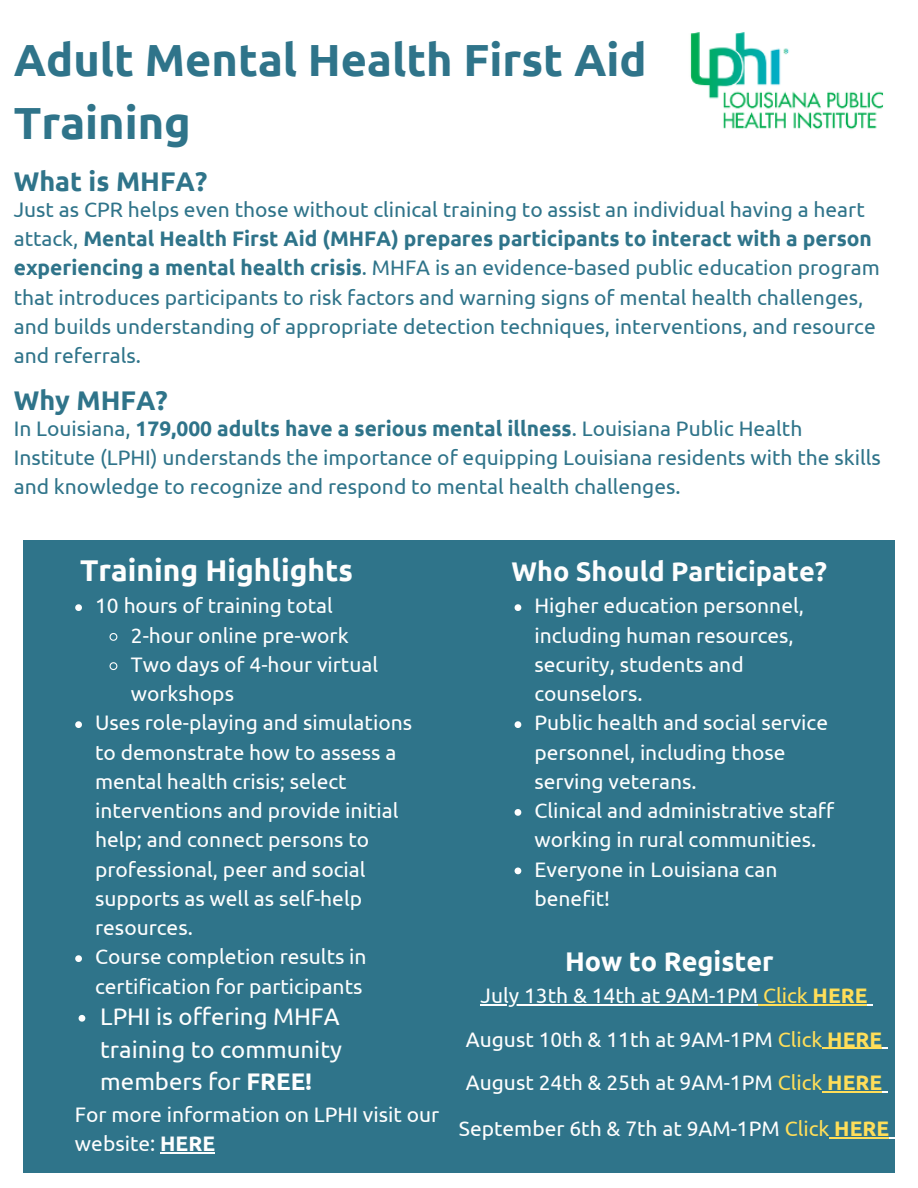
<style>
.page{position:relative;width:918px;height:1188px;background:#fff}
.page>*{position:absolute;margin:0;border:0;box-sizing:border-box;transform-origin:0 0}
.t1{font:700 45px/63px "Ubuntu";color:#2f748a}
.t2{font:700 30px "Ubuntu";color:#fefefe}
.t3{font:700 27px "Ubuntu";color:#fefefe}
.t4{font:700 27px "Ubuntu";color:#2f748a}
.t5{font:24px/32.7px "Ubuntu";color:#fefefe;text-align:justify}
.t6{font:21px/29.2px "Ubuntu";color:#fefefe}
.t7{font:21px/29.2px "Ubuntu";color:#2f748a}
.s1{font-weight:700}
.s2{color:#ffde59}
.s3{font-weight:700;color:#ffde59}
</style>
<div class="page">
<div style="left:23px;top:541px;width:872px;height:632px;background:#2f748a"></div>
<svg style="left:515px;top:604px;width:6px;height:7px"></svg>
<svg style="left:515px;top:721px;width:6px;height:7px"></svg>
<svg style="left:515px;top:809px;width:6px;height:7px"></svg>
<svg style="left:515px;top:868px;width:6px;height:6px"></svg>
<svg style="left:75px;top:604px;width:7px;height:7px"></svg>
<svg style="left:109px;top:633px;width:9px;height:8px"></svg>
<svg style="left:109px;top:662px;width:9px;height:9px"></svg>
<svg style="left:75px;top:721px;width:7px;height:7px"></svg>
<svg style="left:75px;top:955px;width:7px;height:7px"></svg>
<svg style="left:79px;top:1015px;width:6px;height:7px"></svg>
<hr style="left:160px;top:1152px;width:55px;height:1px;background:#fefefe">
<img style="left:690px;top:32px;width:194px;height:98px">
<hr style="left:481px;top:1004px;width:277px;height:1px;background:#fefefe">
<hr style="left:758px;top:1004px;width:55px;height:1px;background:#ffde59">
<hr style="left:813px;top:1004px;width:54px;height:1px;background:#ffde59">
<hr style="left:827px;top:1048px;width:55px;height:1px;background:#ffde59">
<hr style="left:827px;top:1092px;width:55px;height:1px;background:#ffde59">
<hr style="left:834px;top:1138px;width:55px;height:1px;background:#ffde59">
<p class="t1" style="left:14px;top:28px;width:634px">Adult Mental Health First Aid<br>Training</p>
<p class="t4" style="left:14px;top:166px;width:195px">What is MHFA?</p>
<p class="t7" style="left:14px;top:195px;width:868px">Just as CPR helps even those without clinical training to assist an individual having a heart attack, <span class="s1">Mental Health First Aid (MHFA) prepares participants to interact with a person experiencing a mental health crisis</span>. MHFA is an evidence-based public education program that introduces participants to risk factors and warning signs of mental health challenges, and builds understanding of appropriate detection techniques, interventions, and resource and referrals.</p>
<p class="t4" style="left:14px;top:385px;width:156px">Why MHFA?</p>
<p class="t7" style="left:14px;top:413px;width:869px">In Louisiana, <span class="s1">179,000 adults have a serious mental illness</span>. Louisiana Public Health<br>Institute (LPHI) understands the importance of equipping Louisiana residents with the skills and knowledge to recognize and respond to mental health challenges.</p>
<p class="t2" style="left:80px;top:553px;width:274px">Training Highlights</p>
<p class="t6" style="left:95px;top:591px;width:239px">10 hours of training total</p>
<p class="t6" style="left:131px;top:620px;width:219px">2-hour online pre-work</p>
<p class="t6" style="left:131px;top:649px;width:249px">Two days of 4-hour virtual workshops</p>
<p class="t6" style="left:95px;top:708px;width:319px">Uses role-playing and simulations to demonstrate how to assess a mental health crisis; select interventions and provide initial help; and connect persons to professional, peer and social supports as well as self-help resources.</p>
<p class="t6" style="left:95px;top:942px;width:273px">Course completion results in certification for participants</p>
<p class="t5" style="left:100px;top:1000px;width:243px">LPHI is offering MHFA training to community members for <span class="s1">FREE!</span></p>
<p class="t6" style="left:75px;top:1099px;width:366px">For more information on LPHI visit our website: <span class="s1">HERE</span></p>
<p class="t3" style="left:512px;top:556px;width:317px">Who Should Participate?</p>
<p class="t6" style="left:535px;top:591px;width:271px">Higher education personnel, including human resources, security, students and counselors.</p>
<p class="t6" style="left:535px;top:708px;width:295px">Public health and social service personnel, including those serving veterans.</p>
<p class="t6" style="left:535px;top:796px;width:301px">Clinical and administrative staff working in rural communities.</p>
<p class="t6" style="left:535px;top:854px;width:244px">Everyone in Louisiana can benefit!</p>
<p class="t3" style="left:565px;top:946px;width:210px">How to Register</p>
<p class="t6" style="left:481px;top:981px;width:388px">July 13th &amp; 14th at 9AM-1PM <span class="s2">Click</span> <span class="s3">HERE</span></p>
<p class="t6" style="left:466px;top:1024px;width:418px">August 10th &amp; 11th at 9AM-1PM <span class="s2">Click</span> <span class="s3">HERE</span></p>
<p class="t6" style="left:466px;top:1068px;width:418px">August 24th &amp; 25th at 9AM-1PM <span class="s2">Click</span> <span class="s3">HERE</span></p>
<p class="t6" style="left:459px;top:1114px;width:432px">September 6th &amp; 7th at 9AM-1PM <span class="s2">Click</span> <span class="s3">HERE</span></p>
</div>
